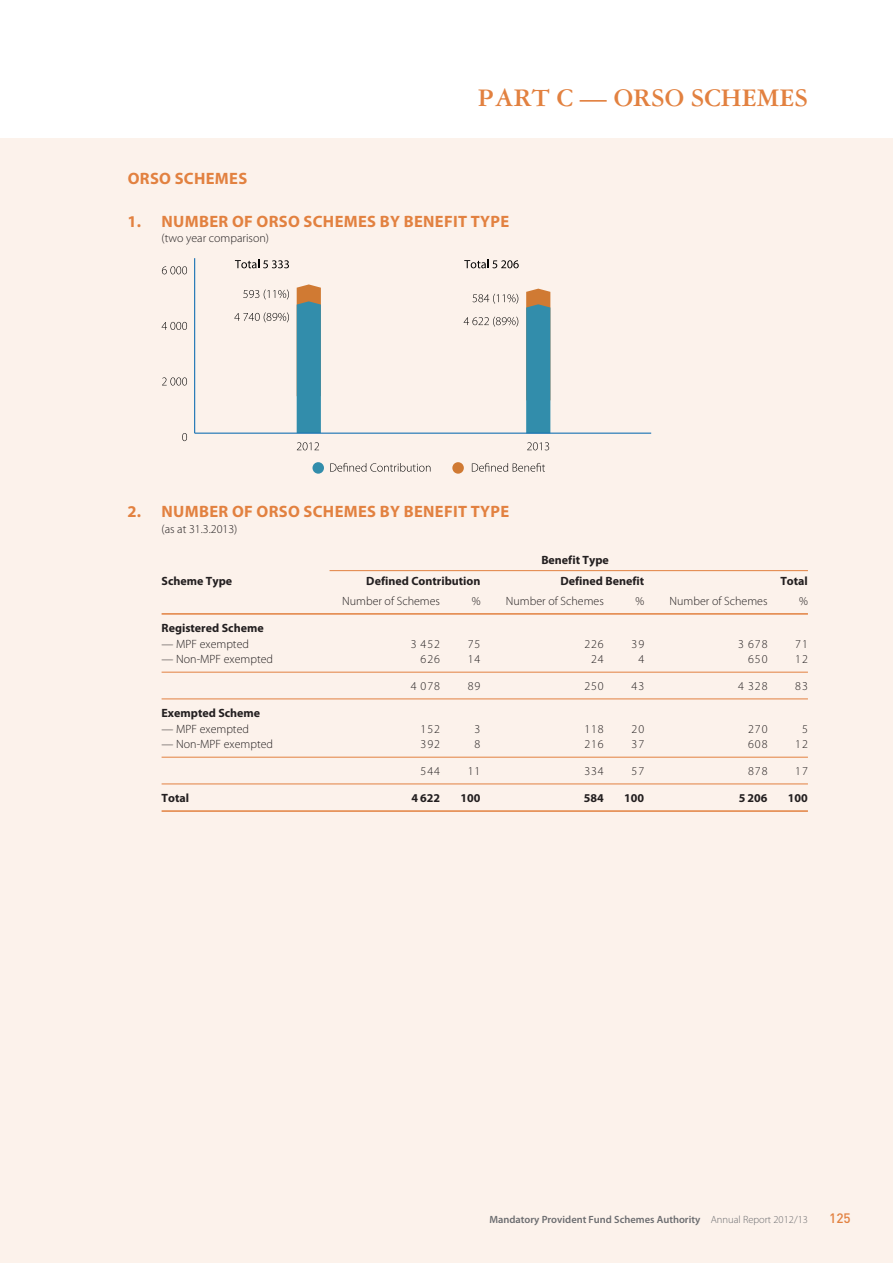
<style>
.page{position:relative;width:893px;height:1263px;background:#fff}
.page>*{position:absolute;margin:0;border:0;box-sizing:border-box;transform-origin:0 0}
.t1{font:700 27px "Garamond 3 LT Std";color:#e28140}
.t2{font:700 16.5px "Myriad Pro";letter-spacing:.02em;color:#e28140}
.t3{font:500 13.5px "DIN Pro";color:#e28140}
.t4{font:300 12px "Myriad Pro";color:#231f20}
.t5{font:700 12px "Myriad Pro";color:#231f20}
.t6{font:600 10.5px "Myriad Pro";color:#6c6d70}
.s1{font-weight:300}
</style>
<div class="page">
<div style="left:0;top:138px;width:893px;height:1125px;background:#fcf2eb"></div>
<svg style="left:297px;top:284px;width:24px;height:149px;background:#478c9e"></svg>
<svg style="left:526px;top:289px;width:24px;height:144px;background:#468c9e"></svg>
<hr style="left:195px;top:433px;width:456px;height:1px;background:#1872b3">
<svg style="left:182px;top:433px;width:5px;height:8px"></svg>
<svg style="left:162px;top:377px;width:25px;height:8px"></svg>
<svg style="left:162px;top:322px;width:25px;height:8px"></svg>
<svg style="left:162px;top:266px;width:25px;height:8px"></svg>
<hr style="left:194px;top:258px;width:1px;height:175px;background:#1872b3">
<div style="left:312px;top:462px;width:12px;height:12px;background:#328dab;border-radius:50%"></div>
<div style="left:452px;top:462px;width:12px;height:12px;background:#d07a33;border-radius:50%"></div>
<svg style="left:297px;top:442px;width:22px;height:8px"></svg>
<svg style="left:235px;top:260px;width:54px;height:8px"></svg>
<svg style="left:527px;top:442px;width:22px;height:8px"></svg>
<svg style="left:472px;top:463px;width:73px;height:9px"></svg>
<svg style="left:330px;top:463px;width:100px;height:9px"></svg>
<svg style="left:234px;top:312px;width:55px;height:10px"></svg>
<svg style="left:243px;top:290px;width:46px;height:9px"></svg>
<svg style="left:464px;top:260px;width:55px;height:8px"></svg>
<svg style="left:464px;top:317px;width:54px;height:10px"></svg>
<svg style="left:472px;top:294px;width:46px;height:10px"></svg>
<hr style="left:162px;top:613px;width:646px;height:2px;background:#e28140">
<hr style="left:162px;top:672px;width:646px;height:1px;background:#e28140">
<hr style="left:162px;top:698px;width:646px;height:1px;background:#e28140">
<hr style="left:162px;top:757px;width:646px;height:1px;background:#e28140">
<hr style="left:162px;top:783px;width:646px;height:1px;background:#e28140">
<hr style="left:162px;top:810px;width:646px;height:2px;background:#e28140">
<hr style="left:330px;top:570px;width:478px;height:1px;background:#e28140">
<h1 class="t1" style="left:478px;top:86px;width:332px">PART C — ORSO SCHEMES</h1>
<h2 class="t2" style="left:128px;top:172px;width:121px">ORSO SCHEMES</h2>
<h2 class="t2" style="left:128px;top:215px;width:383px">1. NUMBER OF ORSO SCHEMES BY BENEFIT TYPE</h2>
<p class="t4" style="left:162px;top:234px;width:109px">(two year comparison)</p>
<h2 class="t2" style="left:128px;top:505px;width:383px">2. NUMBER OF ORSO SCHEMES BY BENEFIT TYPE</h2>
<p class="t4" style="left:162px;top:524px;width:77px">(as at 31.3.2013)</p>
<p class="t5" style="left:541px;top:556px;width:69px">Benefit Type</p>
<p class="t5" style="left:162px;top:576px;width:72px">Scheme Type</p>
<p class="t5" style="left:366px;top:576px;width:116px">Defined Contribution</p>
<p class="t5" style="left:560px;top:576px;width:85px">Defined Benefit</p>
<p class="t5" style="left:780px;top:576px;width:29px">Total</p>
<p class="t4" style="left:342px;top:596px;width:99px">Number of Schemes</p>
<p class="t4" style="left:472px;top:596px;width:10px">%</p>
<p class="t4" style="left:506px;top:596px;width:99px">Number of Schemes</p>
<p class="t4" style="left:635px;top:596px;width:10px">%</p>
<p class="t4" style="left:670px;top:596px;width:99px">Number of Schemes</p>
<p class="t4" style="left:799px;top:596px;width:10px">%</p>
<p class="t5" style="left:162px;top:623px;width:104px">Registered Scheme</p>
<p class="t4" style="left:162px;top:639px;width:89px">— MPF exempted</p>
<p class="t4" style="left:411px;top:639px;width:31px">3 452</p>
<p class="t4" style="left:468px;top:639px;width:14px">75</p>
<p class="t4" style="left:584px;top:639px;width:21px">226</p>
<p class="t4" style="left:632px;top:639px;width:14px">39</p>
<p class="t4" style="left:738px;top:639px;width:31px">3 678</p>
<p class="t4" style="left:795px;top:639px;width:14px">71</p>
<p class="t4" style="left:162px;top:655px;width:113px">— Non-MPF exempted</p>
<p class="t4" style="left:421px;top:655px;width:21px">626</p>
<p class="t4" style="left:468px;top:655px;width:14px">14</p>
<p class="t4" style="left:591px;top:655px;width:14px">24</p>
<p class="t4" style="left:638px;top:655px;width:7px">4</p>
<p class="t4" style="left:748px;top:655px;width:21px">650</p>
<p class="t4" style="left:795px;top:655px;width:14px">12</p>
<p class="t4" style="left:411px;top:682px;width:31px">4 078</p>
<p class="t4" style="left:468px;top:682px;width:14px">89</p>
<p class="t4" style="left:584px;top:682px;width:21px">250</p>
<p class="t4" style="left:632px;top:682px;width:14px">43</p>
<p class="t4" style="left:738px;top:682px;width:31px">4 328</p>
<p class="t4" style="left:795px;top:682px;width:14px">83</p>
<p class="t5" style="left:162px;top:708px;width:100px">Exempted Scheme</p>
<p class="t4" style="left:162px;top:724px;width:89px">— MPF exempted</p>
<p class="t4" style="left:421px;top:724px;width:21px">152</p>
<p class="t4" style="left:475px;top:724px;width:7px">3</p>
<p class="t4" style="left:584px;top:724px;width:21px">118</p>
<p class="t4" style="left:632px;top:724px;width:14px">20</p>
<p class="t4" style="left:748px;top:724px;width:21px">270</p>
<p class="t4" style="left:802px;top:724px;width:7px">5</p>
<p class="t4" style="left:162px;top:740px;width:113px">— Non-MPF exempted</p>
<p class="t4" style="left:421px;top:740px;width:21px">392</p>
<p class="t4" style="left:475px;top:740px;width:7px">8</p>
<p class="t4" style="left:584px;top:740px;width:21px">216</p>
<p class="t4" style="left:632px;top:740px;width:14px">37</p>
<p class="t4" style="left:748px;top:740px;width:21px">608</p>
<p class="t4" style="left:795px;top:740px;width:14px">12</p>
<p class="t4" style="left:421px;top:767px;width:21px">544</p>
<p class="t4" style="left:468px;top:767px;width:14px">11</p>
<p class="t4" style="left:584px;top:767px;width:21px">334</p>
<p class="t4" style="left:632px;top:767px;width:14px">57</p>
<p class="t4" style="left:748px;top:767px;width:21px">878</p>
<p class="t4" style="left:795px;top:767px;width:14px">17</p>
<p class="t5" style="left:162px;top:793px;width:29px">Total</p>
<p class="t5" style="left:411px;top:793px;width:30px">4 622</p>
<p class="t5" style="left:460px;top:793px;width:21px">100</p>
<p class="t5" style="left:584px;top:793px;width:21px">584</p>
<p class="t5" style="left:624px;top:793px;width:21px">100</p>
<p class="t5" style="left:739px;top:793px;width:30px">5 206</p>
<p class="t5" style="left:788px;top:793px;width:21px">100</p>
<p class="t6" style="left:489px;top:1215px;width:320px">Mandatory Provident Fund Schemes Authority <span class="s1">Annual Report 2012/13</span></p>
<p class="t3" style="left:829px;top:1213px;width:23px">125</p>
</div>
